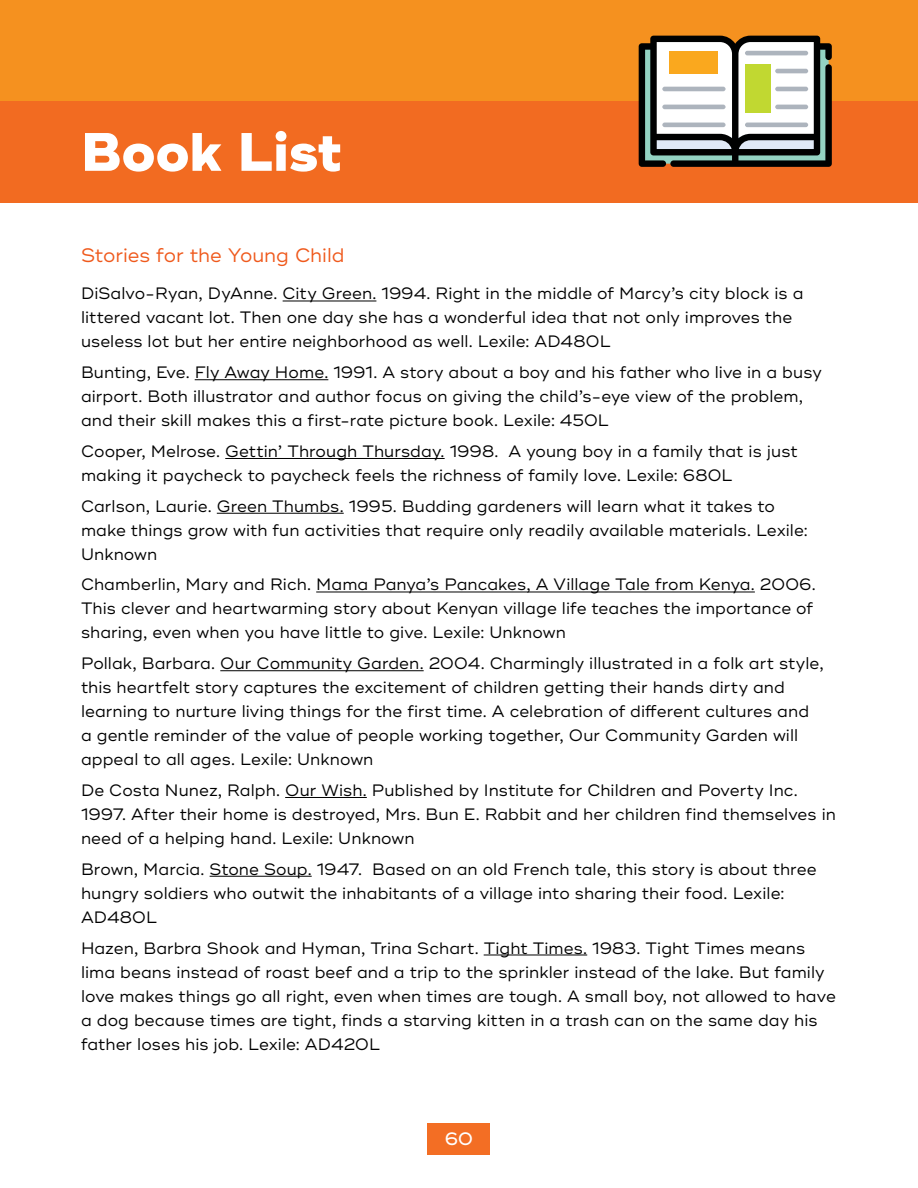
<style>
.page{position:relative;width:918px;height:1188px;background:#fff}
.page>*{position:absolute;margin:0;border:0;box-sizing:border-box;transform-origin:0 0}
.t1{font:800 54px "Ridley Grotesk";color:#fff}
.t2{font:19.5px "Ridley Grotesk";letter-spacing:-.005em;color:#ef591c}
.t3{font:500 18px "Ridley Grotesk";color:#fff}
.t4{font:16.5px/24px "Ridley Grotesk";color:#000}
</style>
<div class="page">
<div style="left:428px;top:1123px;width:62px;height:32px;background:#f36e24"></div>
<hr style="left:283px;top:301px;width:93px;height:1px;background:#000">
<hr style="left:195px;top:379px;width:133px;height:1px;background:#000">
<hr style="left:225px;top:458px;width:220px;height:1px;background:#000">
<hr style="left:217px;top:513px;width:127px;height:1px;background:#000">
<hr style="left:316px;top:592px;width:439px;height:1px;background:#000">
<hr style="left:220px;top:670px;width:204px;height:1px;background:#000">
<hr style="left:285px;top:797px;width:82px;height:1px;background:#000">
<hr style="left:210px;top:876px;width:102px;height:1px;background:#000">
<hr style="left:484px;top:955px;width:103px;height:1px;background:#000">
<div style="left:0;top:0;width:918px;height:101px;background:#f5911f"></div>
<div style="left:0;top:101px;width:918px;height:101px;background:#f26b21"></div>
<svg style="left:639px;top:36px;width:193px;height:131px;background:#949995"></svg>
<div style="left:745px;top:65px;width:25px;height:48px;background:#c1d831"></div>
<hr style="left:745px;top:123px;width:63px;height:4px;background:#adb4bd;border-radius:2px">
<hr style="left:775px;top:87px;width:33px;height:4px;background:#adb4bd;border-radius:2px">
<div style="left:670px;top:51px;width:48px;height:22px;background:#faa81e"></div>
<hr style="left:662px;top:105px;width:64px;height:4px;background:#adb4bd;border-radius:2px">
<hr style="left:662px;top:87px;width:64px;height:4px;background:#adb4bd;border-radius:2px">
<hr style="left:662px;top:123px;width:64px;height:4px;background:#adb4bd;border-radius:2px">
<hr style="left:775px;top:105px;width:33px;height:4px;background:#adb4bd;border-radius:2px">
<hr style="left:745px;top:51px;width:63px;height:4px;background:#adb4bd;border-radius:2px">
<hr style="left:775px;top:69px;width:33px;height:4px;background:#adb4bd;border-radius:2px">
<h1 class="t1" style="left:81px;top:119px;width:263px">Book List</h1>
<p class="t2" style="left:81px;top:243px;width:265px">Stories for the Young Child</p>
<p class="t4" style="left:81px;top:282px;width:724px">DiSalvo-Ryan, DyAnne. City Green. 1994. Right in the middle of Marcy’s city block is a littered vacant lot. Then one day she has a wonderful idea that not only improves the useless lot but her entire neighborhood as well. Lexile: AD480L</p>
<p class="t4" style="left:81px;top:361px;width:742px">Bunting, Eve. Fly Away Home. 1991. A story about a boy and his father who live in a busy airport. Both illustrator and author focus on giving the child’s-eye view of the problem, and their skill makes this a first-rate picture book. Lexile: 450L</p>
<p class="t4" style="left:81px;top:440px;width:718px">Cooper, Melrose. Gettin’ Through Thursday. 1998. A young boy in a family that is just making it paycheck to paycheck feels the richness of family love. Lexile: 680L</p>
<p class="t4" style="left:81px;top:494px;width:728px">Carlson, Laurie. Green Thumbs. 1995. Budding gardeners will learn what it takes to make things grow with fun activities that require only readily available materials. Lexile:<br>Unknown</p>
<p class="t4" style="left:81px;top:573px;width:736px">Chamberlin, Mary and Rich. Mama Panya’s Pancakes, A Village Tale from Kenya. 2006.<br>This clever and heartwarming story about Kenyan village life teaches the importance of sharing, even when you have little to give. Lexile: Unknown</p>
<p class="t4" style="left:81px;top:652px;width:744px">Pollak, Barbara. Our Community Garden. 2004. Charmingly illustrated in a folk art style, this heartfelt story captures the excitement of children getting their hands dirty and learning to nurture living things for the first time. A celebration of different cultures and a gentle reminder of the value of people working together, Our Community Garden will appeal to all ages. Lexile: Unknown</p>
<p class="t4" style="left:81px;top:779px;width:756px">De Costa Nunez, Ralph. Our Wish. Published by Institute for Children and Poverty Inc.<br>1997. After their home is destroyed, Mrs. Bun E. Rabbit and her children find themselves in need of a helping hand. Lexile: Unknown</p>
<p class="t4" style="left:81px;top:857px;width:737px">Brown, Marcia. Stone Soup. 1947. Based on an old French tale, this story is about three hungry soldiers who outwit the inhabitants of a village into sharing their food. Lexile:<br>AD480L</p>
<p class="t4" style="left:81px;top:936px;width:756px">Hazen, Barbra Shook and Hyman, Trina Schart. Tight Times. 1983. Tight Times means lima beans instead of roast beef and a trip to the sprinkler instead of the lake. But family love makes things go all right, even when times are tough. A small boy, not allowed to have a dog because times are tight, finds a starving kitten in a trash can on the same day his father loses his job. Lexile: AD420L</p>
<p class="t3" style="left:445px;top:1127px;width:29px">60</p>
</div>
